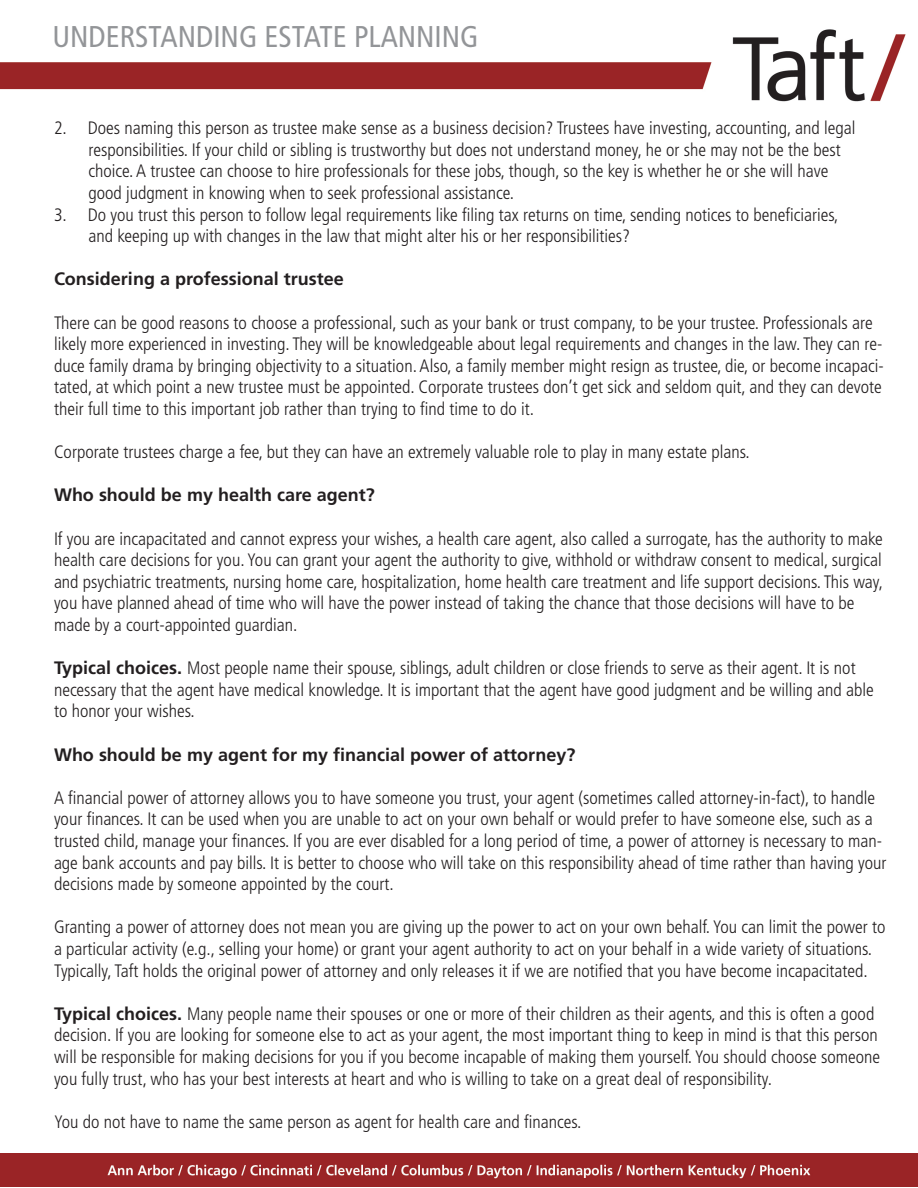
<style>
.page{position:relative;width:918px;height:1188px;background:#fff}
.page>*{position:absolute;margin:0;border:0;box-sizing:border-box;transform-origin:0 0}
.t1{font:condensed 30px "Frutiger LT Std";color:#939598}
.t2{font:300 condensed 18px/21.6px "Frutiger LT Std";color:#231f20}
.t3{font:700 18px "Frutiger LT Std";color:#231f20}
.s1{font-weight:700;font-stretch:normal}
</style>
<div class="page">
<img style="left:0;top:29px;width:906px;height:73px">
<img style="left:0;top:1153px;width:918px;height:33px">
<h1 class="t1" style="left:52px;top:19px;width:428px">UNDERSTANDING ESTATE PLANNING</h1>
<p class="t2" style="left:54px;top:117px;width:803px">2. Does naming this person as trustee make sense as a business decision? Trustees have investing, accounting, and legal</p>
<p class="t2" style="left:89px;top:139px;width:754px">responsibilities. If your child or sibling is trustworthy but does not understand money, he or she may not be the best</p>
<p class="t2" style="left:89px;top:161px;width:742px">choice. A trustee can choose to hire professionals for these jobs, though, so the key is whether he or she will have</p>
<p class="t2" style="left:89px;top:182px;width:427px">good judgment in knowing when to seek professional assistance.</p>
<p class="t2" style="left:54px;top:204px;width:786px">3. Do you trust this person to follow legal requirements like filing tax returns on time, sending notices to beneficiaries,</p>
<p class="t2" style="left:89px;top:225px;width:543px">and keeping up with changes in the law that might alter his or her responsibilities?</p>
<p class="t3" style="left:54px;top:268px;width:291px">Considering a professional trustee</p>
<p class="t2" style="left:54px;top:312px;width:831px">There can be good reasons to choose a professional, such as your bank or trust company, to be your trustee. Professionals are likely more experienced in investing. They will be knowledgeable about legal requirements and changes in the law. They can re&shy;duce family drama by bringing objectivity to a situation. Also, a family member might resign as trustee, die, or become incapaci&shy;tated, at which point a new trustee must be appointed. Corporate trustees don’t get sick and seldom quit, and they can devote their full time to this important job rather than trying to find time to do it.</p>
<p class="t2" style="left:54px;top:441px;width:697px">Corporate trustees charge a fee, but they can have an extremely valuable role to play in many estate plans.</p>
<p class="t3" style="left:54px;top:484px;width:322px">Who should be my health care agent?</p>
<p class="t2" style="left:54px;top:528px;width:831px">If you are incapacitated and cannot express your wishes, a health care agent, also called a surrogate, has the authority to make health care decisions for you. You can grant your agent the authority to give, withhold or withdraw consent to medical, surgical and psychiatric treatments, nursing home care, hospitalization, home health care treatment and life support decisions. This way, you have planned ahead of time who will have the power instead of taking the chance that those decisions will have to be made by a court-appointed guardian.</p>
<p class="t2" style="left:54px;top:657px;width:821px"><span class="s1">Typical choices.</span> Most people name their spouse, siblings, adult children or close friends to serve as their agent. It is not necessary that the agent have medical knowledge. It is important that the agent have good judgment and be willing and able to honor your wishes.</p>
<p class="t3" style="left:54px;top:744px;width:523px">Who should be my agent for my financial power of attorney?</p>
<p class="t2" style="left:54px;top:787px;width:834px">A financial power of attorney allows you to have someone you trust, your agent (sometimes called attorney-in-fact), to handle your finances. It can be used when you are unable to act on your own behalf or would prefer to have someone else, such as a trusted child, manage your finances. If you are ever disabled for a long period of time, a power of attorney is necessary to man&shy;age bank accounts and pay bills. It is better to choose who will take on this responsibility ahead of time rather than having your decisions made by someone appointed by the court.</p>
<p class="t2" style="left:54px;top:917px;width:833px">Granting a power of attorney does not mean you are giving up the power to act on your own behalf. You can limit the power to a particular activity (e.g., selling your home) or grant your agent authority to act on your behalf in a wide variety of situations.<br>Typically, Taft holds the original power of attorney and only releases it if we are notified that you have become incapacitated.</p>
<p class="t2" style="left:54px;top:1003px;width:828px"><span class="s1">Typical choices.</span> Many people name their spouses or one or more of their children as their agents, and this is often a good decision. If you are looking for someone else to act as your agent, the most important thing to keep in mind is that this person will be responsible for making decisions for you if you become incapable of making them yourself. You should choose someone you fully trust, who has your best interests at heart and who is willing to take on a great deal of responsibility.</p>
<p class="t2" style="left:54px;top:1111px;width:529px">You do not have to name the same person as agent for health care and finances.</p>
</div>
